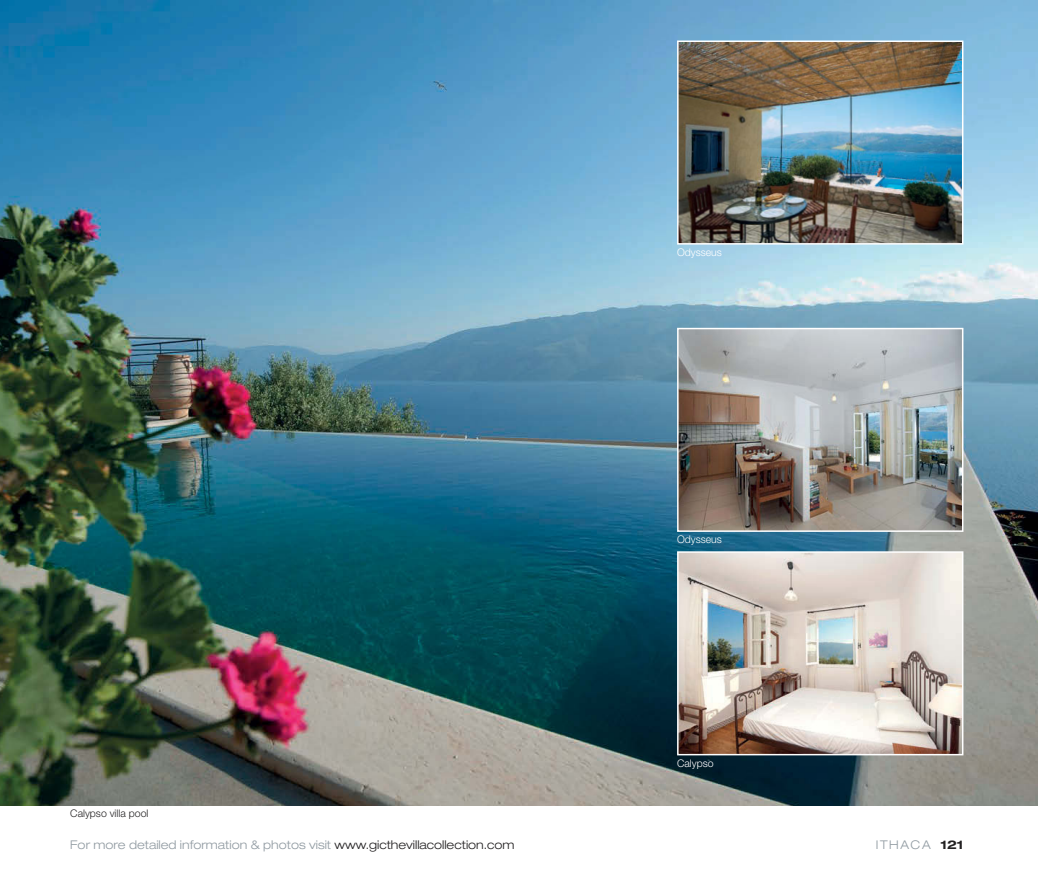
<style>
.page{position:relative;width:1038px;height:889px;background:#fff}
.page>*{position:absolute;margin:0;border:0;box-sizing:border-box;transform-origin:0 0}
.t1{font:300 expanded 12px "Helvetica Neue LT";color:#919ba2}
.t2{font:300 10.5px "Helvetica Neue LT";color:#fff}
.t3{font:300 10.5px "Helvetica Neue LT";color:#232122}
.s1{color:#232122}
.s2{font-weight:700;color:#232122}
</style>
<div class="page">
<img style="left:0;top:0;width:1038px;height:806px">
<img style="left:680px;top:44px;width:280px;height:198px">
<div style="left:677px;top:41px;width:286px;height:204px;border:2px solid #fff"></div>
<img style="left:680px;top:331px;width:280px;height:198px">
<div style="left:677px;top:328px;width:286px;height:204px;border:2px solid #fff"></div>
<img style="left:680px;top:554px;width:280px;height:198px">
<div style="left:677px;top:551px;width:286px;height:204px;border:2px solid #fff"></div>
<p class="t2" style="left:677px;top:248px;width:46px">Odysseus</p>
<p class="t2" style="left:677px;top:536px;width:46px">Odysseus</p>
<p class="t2" style="left:677px;top:759px;width:38px">Calypso</p>
<p class="t3" style="left:70px;top:810px;width:80px">Calypso villa pool</p>
<p class="t1" style="left:70px;top:840px;width:446px">For more detailed information &amp; photos visit <span class="s1">www.gicthevillacollection.com</span></p>
<p class="t1" style="left:876px;top:840px;width:89px">ITHACA <span class="s2">121</span></p>
</div>
